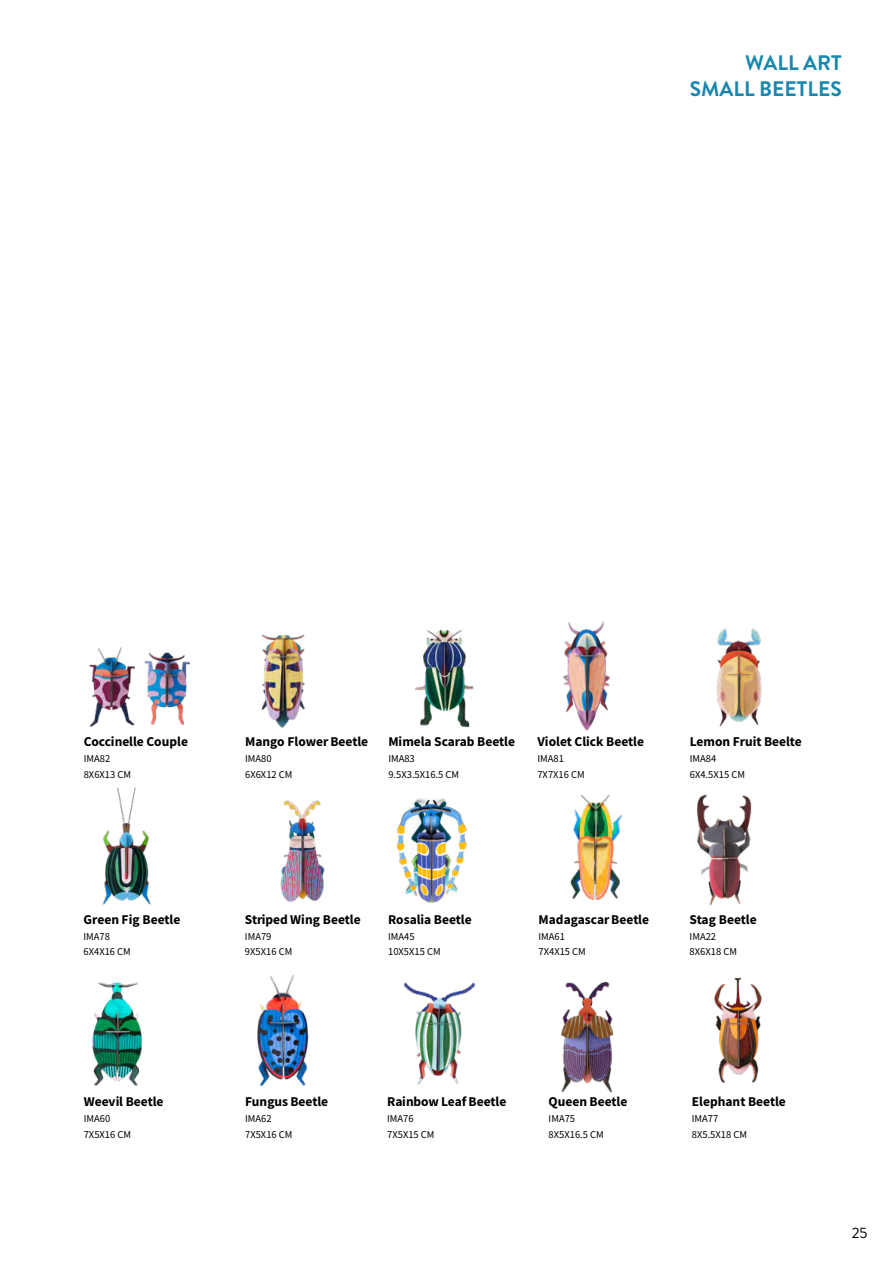
<style>
.page{position:relative;width:893px;height:1263px;background:#fff}
.page>*{position:absolute;margin:0;border:0;box-sizing:border-box;transform-origin:0 0}
.t1{font:700 21px/25.2px "Brandon Grotesque";color:#1986ae;text-align:right}
.t2{font:15px "Brandon Grotesque";color:#000}
.t3{font:13.5px "Source Sans Variable";color:#000}
.t4{font:10.5px/15.8px "Source Sans Variable";color:#000}
</style>
<div class="page">
<img style="left:561px;top:982px;width:53px;height:111px">
<img style="left:261px;top:634px;width:44px;height:94px">
<img style="left:697px;top:794px;width:55px;height:112px">
<img style="left:563px;top:621px;width:48px;height:110px">
<img style="left:257px;top:975px;width:52px;height:112px">
<img style="left:396px;top:798px;width:71px;height:105px">
<img style="left:103px;top:787px;width:48px;height:118px">
<img style="left:89px;top:647px;width:101px;height:80px">
<img style="left:415px;top:629px;width:59px;height:99px">
<img style="left:716px;top:628px;width:46px;height:99px">
<img style="left:280px;top:800px;width:45px;height:102px">
<img style="left:570px;top:794px;width:53px;height:106px">
<img style="left:92px;top:982px;width:50px;height:104px">
<img style="left:403px;top:982px;width:73px;height:104px">
<img style="left:714px;top:977px;width:48px;height:106px">
<h1 class="t1" style="left:690px;top:51px;width:153px">WALL ART<br>SMALL BEETLES</h1>
<p class="t3" style="left:84px;top:734px;width:106px">Coccinelle Couple</p>
<p class="t4" style="left:84px;top:751px;width:49px">IMA82<br>8X6X13 CM</p>
<p class="t3" style="left:84px;top:911px;width:98px">Green Fig Beetle</p>
<p class="t4" style="left:84px;top:928px;width:49px">IMA78<br>6X4X16 CM</p>
<p class="t3" style="left:84px;top:1093px;width:81px">Weevil Beetle</p>
<p class="t4" style="left:84px;top:1110px;width:49px">IMA60<br>7X5X16 CM</p>
<p class="t3" style="left:245px;top:734px;width:125px">Mango Flower Beetle</p>
<p class="t4" style="left:245px;top:751px;width:49px">IMA80<br>6X6X12 CM</p>
<p class="t3" style="left:388px;top:734px;width:128px">Mimela Scarab Beetle</p>
<p class="t4" style="left:388px;top:751px;width:72px">IMA83<br>9.5X3.5X16.5 CM</p>
<p class="t3" style="left:537px;top:734px;width:108px">Violet Click Beetle</p>
<p class="t4" style="left:537px;top:751px;width:49px">IMA81<br>7X7X16 CM</p>
<p class="t3" style="left:690px;top:734px;width:114px">Lemon Fruit Beelte</p>
<p class="t4" style="left:690px;top:751px;width:57px">IMA84<br>6X4.5X15 CM</p>
<p class="t3" style="left:245px;top:911px;width:117px">Striped Wing Beetle</p>
<p class="t4" style="left:245px;top:928px;width:49px">IMA79<br>9X5X16 CM</p>
<p class="t3" style="left:388px;top:911px;width:85px">Rosalia Beetle</p>
<p class="t4" style="left:388px;top:928px;width:54px">IMA45<br>10X5X15 CM</p>
<p class="t3" style="left:538px;top:911px;width:112px">Madagascar Beetle</p>
<p class="t4" style="left:538px;top:928px;width:49px">IMA61<br>7X4X15 CM</p>
<p class="t3" style="left:690px;top:911px;width:69px">Stag Beetle</p>
<p class="t4" style="left:690px;top:928px;width:49px">IMA22<br>8X6X18 CM</p>
<p class="t3" style="left:245px;top:1093px;width:85px">Fungus Beetle</p>
<p class="t4" style="left:245px;top:1110px;width:49px">IMA62<br>7X5X16 CM</p>
<p class="t3" style="left:387px;top:1093px;width:121px">Rainbow Leaf Beetle</p>
<p class="t4" style="left:387px;top:1110px;width:49px">IMA76<br>7X5X15 CM</p>
<p class="t3" style="left:549px;top:1093px;width:80px">Queen Beetle</p>
<p class="t4" style="left:549px;top:1110px;width:57px">IMA75<br>8X5X16.5 CM</p>
<p class="t3" style="left:692px;top:1093px;width:96px">Elephant Beetle</p>
<p class="t4" style="left:692px;top:1110px;width:57px">IMA77<br>8X5.5X18 CM</p>
<p class="t2" style="left:852px;top:1222px;width:17px">25</p>
</div>
